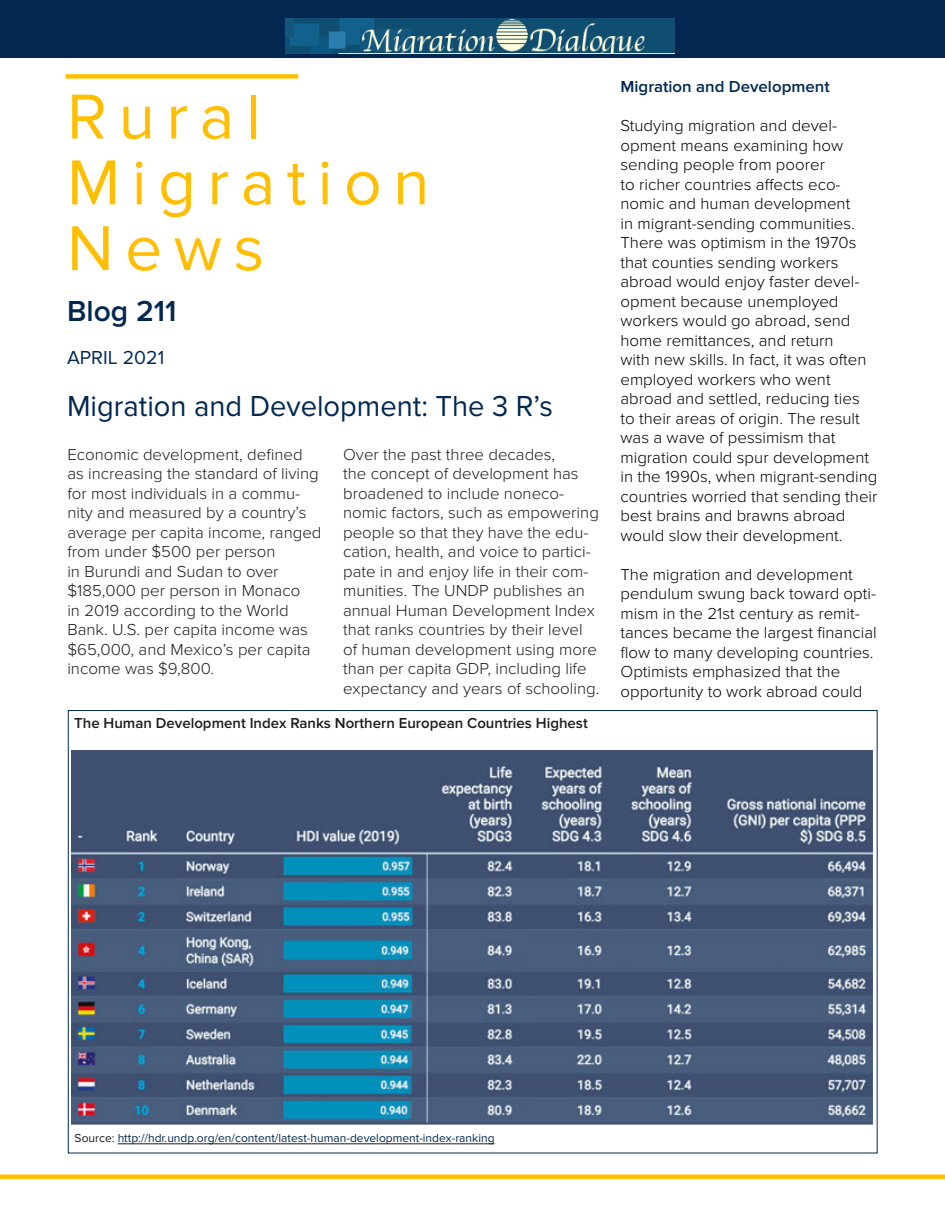
<style>
.page{position:relative;width:945px;height:1215px;background:#fff}
.page>*{position:absolute;margin:0;border:0;box-sizing:border-box;transform-origin:0 0}
.Magazine_Title{font:65.85px "Proxima Nova";letter-spacing:.175em;color:#ffbf00}
.Magazine_Title_Sub{font:30px "Proxima Nova";color:#022851}
.Magazine_Title_Sub-2{font:600 30px "Proxima Nova";color:#022851}
.Number_-_Issue_-_Pri{font:19.5px "Proxima Nova";color:#022851}
.Body_Text{font:300 16.5px/19.5px "Proxima Nova";color:#000}
.Body_Text-2{font:300 16.5px/19.5px "Proxima Nova";color:#1d1d1b}
.Body_Text-3{font:600 16.5px "Proxima Nova";color:#022851}
.Article_Body__Palati{font:600 15px "Proxima Nova";color:#1d1d1b}
.Article_Body__Palati-2{font:12px "Proxima Nova";color:#022851}
.s1{color:#1d1d1b}
</style>
<div class="page">
<div style="left:0;top:0;width:945px;height:58px;background:#022851"></div>
<div style="left:66px;top:74px;width:232px;height:5px;background:#ffbf00"></div>
<div style="left:0;top:1174px;width:945px;height:5px;background:#ffbf00"></div>
<img style="left:285px;top:18px;width:389px;height:35px">
<hr style="left:118px;top:1144px;width:377px;height:1px;background:#1d1d1b">
<img style="left:72px;top:751px;width:801px;height:374px">
<p class="Magazine_Title" style="left:67px;top:79px;width:195px">Rural</p>
<p class="Magazine_Title" style="left:67px;top:145px;width:364px">Migration</p>
<p class="Magazine_Title" style="left:67px;top:210px;width:199px">News</p>
<p class="Magazine_Title_Sub-2" style="left:67px;top:293px;width:111px">Blog 211</p>
<p class="Number_-_Issue_-_Pri" style="left:67px;top:346px;width:99px">APRIL 2021</p>
<p class="Magazine_Title_Sub" style="left:67px;top:388px;width:487px">Migration and Development: The 3 R’s</p>
<p class="Body_Text-2" style="left:67px;top:445px;width:256px">Economic development, defined as increasing the standard of living for most individuals in a commu&shy;nity and measured by a country’s average per capita income, ranged from under $500 per person<br>in Burundi and Sudan to over $185,000 per person in Monaco<br>in 2019 according to the World<br>Bank. U.S. per capita income was $65,000, and Mexico’s per capita income was $9,800.</p>
<p class="Body_Text-2" style="left:343px;top:445px;width:258px">Over the past three decades,<br>the concept of development has broadened to include noneco&shy;nomic factors, such as empowering people so that they have the edu&shy;cation, health, and voice to partici&shy;pate in and enjoy life in their com&shy;munities. The UNDP publishes an annual Human Development Index that ranks countries by their level of human development using more than per capita GDP, including life expectancy and years of schooling.</p>
<p class="Article_Body__Palati" style="left:74px;top:714px;width:515px">The Human Development Index Ranks Northern European Countries Highest</p>
<p class="Body_Text-3" style="left:620px;top:77px;width:211px">Migration and Development</p>
<p class="Body_Text" style="left:620px;top:116px;width:259px">Studying migration and devel&shy;opment means examining how sending people from poorer<br>to richer countries affects eco&shy;nomic and human development<br>in migrant-sending communities.<br>There was optimism in the 1970s that counties sending workers abroad would enjoy faster devel&shy;opment because unemployed workers would go abroad, send home remittances, and return<br>with new skills. In fact, it was often employed workers who went abroad and settled, reducing ties to their areas of origin. The result was a wave of pessimism that migration could spur development in the 1990s, when migrant-sending countries worried that sending their best brains and brawns abroad would slow their development.</p>
<p class="Body_Text" style="left:620px;top:565px;width:258px">The migration and development pendulum swung back toward opti&shy;mism in the 21st century as remit&shy;tances became the largest financial flow to many developing countries.<br>Optimists emphasized that the opportunity to work abroad could</p>
<p class="Article_Body__Palati-2" style="left:75px;top:1131px;width:421px"><span class="s1">Source:</span> http://hdr.undp.org/en/content/latest-human-development-index-ranking</p>
</div>
